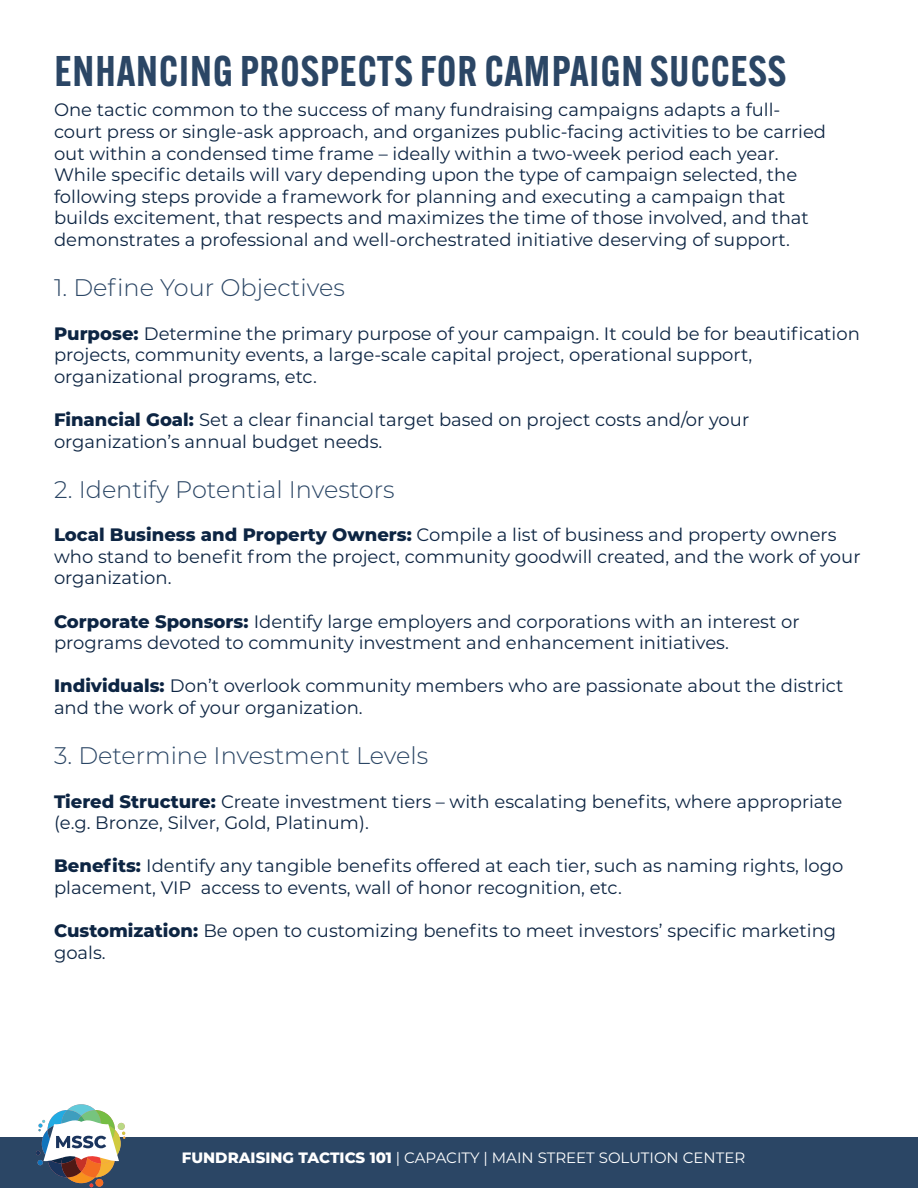
<style>
.page{position:relative;width:918px;height:1188px;background:#fff}
.page>*{position:absolute;margin:0;border:0;box-sizing:border-box;transform-origin:0 0}
.t1{font:600 42px "Alternate Gothic ATF";letter-spacing:.02em;color:#2b4665}
.t2{font:300 24px "Montserrat";color:#2b4665}
.t3{font:18px/21.6px "Montserrat";color:#0d2543}
.t4{font:15px "Montserrat";color:#fff}
.s1{font-weight:800}
</style>
<div class="page">
<div style="left:0;top:1137px;width:918px;height:50px;background:#2b4665"></div>
<img style="left:36px;top:1104px;width:89px;height:83px">
<p class="t1" style="left:54px;top:44px;width:733px">ENHANCING PROSPECTS FOR CAMPAIGN SUCCESS</p>
<p class="t3" style="left:54px;top:99px;width:774px">One tactic common to the success of many fundraising campaigns adapts a full&shy;court press or single-ask approach, and organizes public-facing activities to be carried out within a condensed time frame – ideally within a two-week period each year.<br>While specific details will vary depending upon the type of campaign selected, the following steps provide a framework for planning and executing a campaign that builds excitement, that respects and maximizes the time of those involved, and that demonstrates a professional and well-orchestrated initiative deserving of support.</p>
<p class="t2" style="left:54px;top:272px;width:292px">1. Define Your Objectives</p>
<p class="t3" style="left:54px;top:322px;width:807px"><span class="s1">Purpose:</span> Determine the primary purpose of your campaign. It could be for beautification projects, community events, a large-scale capital project, operational support, organizational programs, etc.</p>
<p class="t3" style="left:54px;top:408px;width:697px"><span class="s1">Financial Goal:</span> Set a clear financial target based on project costs and/or your organization’s annual budget needs.</p>
<p class="t2" style="left:54px;top:473px;width:342px">2. Identify Potential Investors</p>
<p class="t3" style="left:54px;top:523px;width:808px"><span class="s1">Local Business and Property Owners:</span> Compile a list of business and property owners who stand to benefit from the project, community goodwill created, and the work of your organization.</p>
<p class="t3" style="left:54px;top:610px;width:747px"><span class="s1">Corporate Sponsors:</span> Identify large employers and corporations with an interest or programs devoted to community investment and enhancement initiatives.</p>
<p class="t3" style="left:54px;top:675px;width:791px"><span class="s1">Individuals:</span> Don’t overlook community members who are passionate about the district and the work of your organization.</p>
<p class="t2" style="left:54px;top:740px;width:376px">3. Determine Investment Levels</p>
<p class="t3" style="left:54px;top:790px;width:790px"><span class="s1">Tiered Structure:</span> Create investment tiers – with escalating benefits, where appropriate (e.g. Bronze, Silver, Gold, Platinum).</p>
<p class="t3" style="left:54px;top:855px;width:791px"><span class="s1">Benefits:</span> Identify any tangible benefits offered at each tier, such as naming rights, logo placement, VIP access to events, wall of honor recognition, etc.</p>
<p class="t3" style="left:54px;top:919px;width:784px"><span class="s1">Customization:</span> Be open to customizing benefits to meet investors’ specific marketing goals.</p>
<p class="t4" style="left:182px;top:1148px;width:565px"><span class="s1">FUNDRAISING TACTICS 101</span> | CAPACITY | MAIN STREET SOLUTION CENTER</p>
</div>
